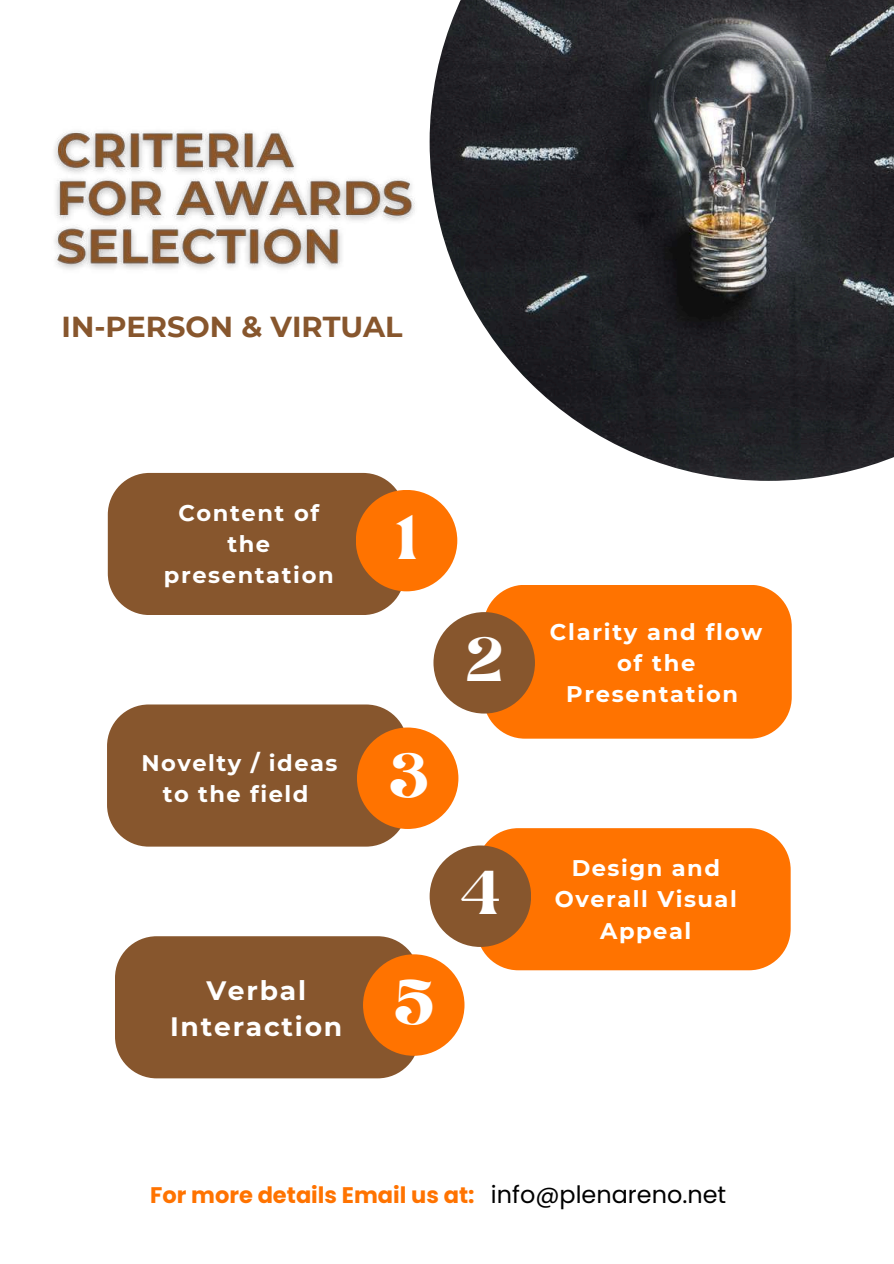
<style>
.page{position:relative;width:894px;height:1264px;background:#fff}
.page>*{position:absolute;margin:0;border:0;box-sizing:border-box;transform-origin:0 0}
.t1{font:49.65px "Brasika Display";color:#fff}
.t2{font:700 28.8px "Montserrat";color:#87562d}
.t3{font:700 26.55px/36.3px "Montserrat";letter-spacing:.065em;color:#fff;text-align:center}
.t4{font:700 22.65px/31.2px "Montserrat";letter-spacing:.07em;color:#fff;text-align:center}
.t5{font:700 22.5px "Poppins";color:#ff7300}
.t6{font:700 22.5px/31.2px "Montserrat";letter-spacing:.065em;color:#fff;text-align:center}
.s1{font-weight:400;font-size:23.85px;color:#000}
</style>
<div class="page">
<div style="left:476px;top:828px;width:314px;height:142px;background:#ff7300;border-radius:42px"></div>
<div style="left:483px;top:585px;width:308px;height:153px;background:#ff7300;border-radius:42px"></div>
<div style="left:115px;top:936px;width:304px;height:142px;background:#87562d;border-radius:42px"></div>
<div style="left:108px;top:473px;width:296px;height:142px;background:#87562d;border-radius:42px"></div>
<img style="left:429px;top:0;width:464px;height:481px">
<div style="left:356px;top:490px;width:101px;height:101px;background:#ff7300;border-radius:50%"></div>
<div style="left:107px;top:704px;width:300px;height:142px;background:#87562d;border-radius:42px"></div>
<div style="left:433px;top:612px;width:102px;height:101px;background:#87562d;border-radius:50%"></div>
<div style="left:357px;top:727px;width:101px;height:102px;background:#ff7300;border-radius:50%"></div>
<div style="left:429px;top:845px;width:102px;height:101px;background:#87562d;border-radius:50%"></div>
<div style="left:363px;top:954px;width:101px;height:101px;background:#ff7300;border-radius:50%"></div>
<img style="left:54px;top:131px;width:361px;height:139px">
<p class="t2" style="left:62px;top:309px;width:342px">IN-PERSON &amp; VIRTUAL</p>
<p class="t4" style="left:164px;top:497px;width:171px">Content of the presentation</p>
<p class="t6" style="left:141px;top:747px;width:197px">Novelty / ideas to the field</p>
<p class="t3" style="left:170px;top:972px;width:174px">Verbal<br>Interaction</p>
<h1 class="t1" style="left:395px;top:500px;width:24px">1</h1>
<h1 class="t1" style="left:388px;top:737px;width:41px">3</h1>
<h1 class="t1" style="left:464px;top:621px;width:41px">2</h1>
<h1 class="t1" style="left:393px;top:964px;width:43px">5</h1>
<h1 class="t1" style="left:460px;top:854px;width:41px">4</h1>
<p class="t4" style="left:550px;top:616px;width:214px">Clarity and flow of the<br>Presentation</p>
<p class="t4" style="left:554px;top:852px;width:183px">Design and<br>Overall Visual<br>Appeal</p>
<p class="t5" style="left:150px;top:1178px;width:577px">For more details Email us at: <span class="s1">info@plenareno.net</span></p>
</div>
